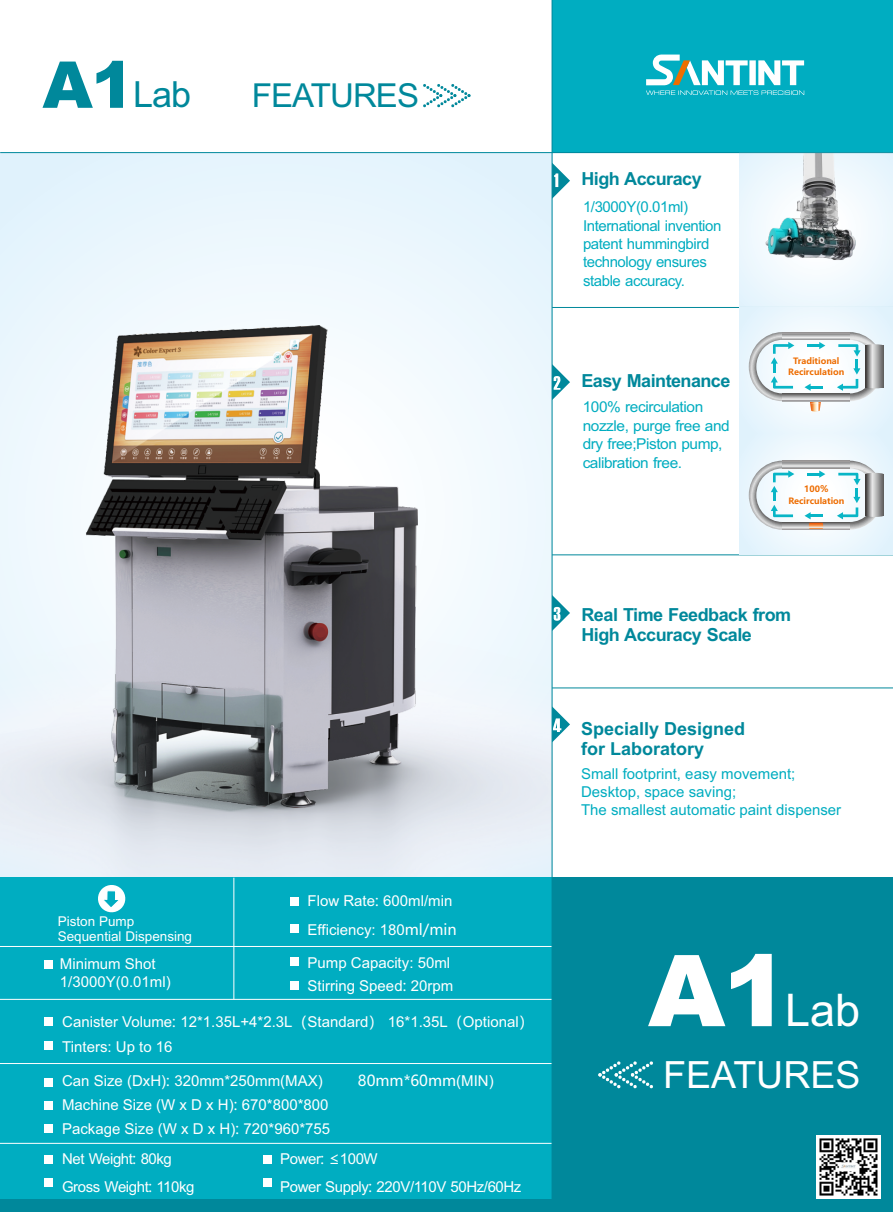
<style>
.page{position:relative;width:893px;height:1212px;background:#fff}
.page>*{position:absolute;margin:0;border:0;box-sizing:border-box;transform-origin:0 0}
.t1{font:45px "Arial";color:#fff}
.t2{font:37.5px "Arial";color:#fff}
.t3{font:36px "Arial";color:#00889b}
.t4{font:33px "Arial";letter-spacing:-.03em;color:#00889b}
.t5{font:700 18px/20.1px "Arial";letter-spacing:-.03em;color:#00889b}
.t6{font:700 18px/20.1px "Arial";color:#00889b}
.t7{font:15px/18.5px "Arial";color:#fff}
.t8{font:15px/18.5px "Arial";letter-spacing:-.03em;color:#00adc0}
.t9{font:15px/18.5px "Arial";color:#00adc0}
.t10{font:15px/28.5px "Arial";letter-spacing:-.03em;color:#fff}
.t11{font:15px "Microsoft Ya Hei";color:#fff}
.t12{font:13.5px/15.1px "Arial";color:#fff}
.t13{font:700 8.55px/11.2px "Microsoft Ya Hei";color:#ed6c00;text-align:center}
.s1{font-family:"Microsoft Ya Hei"}
.s2{font-family:"Arial"}
.s3{font-size:9.15px}
</style>
<div class="page">
<svg style="left:0;top:152px;width:552px;height:725px;fill:#ebf6fd"></svg>
<img style="left:42px;top:325px;width:410px;height:492px">
<div style="left:0;top:878px;width:653px;height:334px;background:#00adc1"></div>
<div style="left:552px;top:877px;width:341px;height:334px;background:#00889b"></div>
<div style="left:0;top:1199px;width:893px;height:13px;background:#00889b"></div>
<svg style="left:98px;top:885px;width:28px;height:28px"></svg>
<hr style="left:0;top:946px;width:552px;height:1px;background:#fff">
<hr style="left:233px;top:878px;width:1px;height:121px;background:#fff">
<hr style="left:0;top:1063px;width:552px;height:1px;background:#fff">
<hr style="left:0;top:1143px;width:552px;height:1px;background:#fff">
<hr style="left:0;top:999px;width:552px;height:1px;background:#fff">
<div style="left:44px;top:1017px;width:9px;height:9px;background:#fff"></div>
<div style="left:44px;top:1041px;width:9px;height:8px;background:#fff"></div>
<div style="left:44px;top:1078px;width:9px;height:9px;background:#fff"></div>
<div style="left:44px;top:1101px;width:9px;height:9px;background:#fff"></div>
<div style="left:44px;top:1124px;width:9px;height:9px;background:#fff"></div>
<div style="left:290px;top:958px;width:9px;height:8px;background:#fff"></div>
<div style="left:290px;top:981px;width:9px;height:9px;background:#fff"></div>
<div style="left:290px;top:897px;width:9px;height:8px;background:#fff"></div>
<div style="left:290px;top:924px;width:9px;height:8px;background:#fff"></div>
<div style="left:44px;top:1155px;width:9px;height:9px;background:#fff"></div>
<div style="left:44px;top:1178px;width:9px;height:9px;background:#fff"></div>
<div style="left:264px;top:1155px;width:8px;height:9px;background:#fff"></div>
<div style="left:264px;top:1178px;width:8px;height:9px;background:#fff"></div>
<svg style="left:553px;top:163px;width:17px;height:35px"></svg>
<svg style="left:553px;top:365px;width:17px;height:34px"></svg>
<hr style="left:552px;top:554px;width:341px;height:1px;background:#00889b">
<div style="left:552px;top:0;width:341px;height:152px;background:#00adc1"></div>
<svg style="left:646px;top:54px;width:158px;height:41px"></svg>
<hr style="left:552px;top:0;width:1px;height:1212px;background:#00889b">
<div style="left:44px;top:960px;width:9px;height:9px;background:#fff"></div>
<svg style="left:552px;top:595px;width:18px;height:36px"></svg>
<div style="left:740px;top:153px;width:153px;height:154px;background:#edf8fd"></div>
<img style="left:763px;top:153px;width:96px;height:113px">
<svg style="left:552px;top:706px;width:18px;height:36px"></svg>
<hr style="left:552px;top:307px;width:341px;height:1px;background:#00889b">
<hr style="left:0;top:152px;width:893px;height:1px;background:#00889b">
<hr style="left:552px;top:687px;width:341px;height:1px;background:#00889b">
<svg style="left:43px;top:61px;width:80px;height:47px"></svg>
<svg style="left:423px;top:84px;width:48px;height:23px"></svg>
<svg style="left:648px;top:955px;width:77px;height:71px"></svg>
<svg style="left:731px;top:954px;width:41px;height:72px"></svg>
<svg style="left:598px;top:1061px;width:55px;height:27px"></svg>
<svg style="left:739px;top:308px;width:154px;height:125px"></svg>
<svg style="left:739px;top:433px;width:154px;height:121px"></svg>
<svg style="left:810px;top:403px;width:11px;height:9px"></svg>
<svg style="left:794px;top:393px;width:43px;height:8px"></svg>
<svg style="left:794px;top:332px;width:43px;height:8px"></svg>
<svg style="left:804px;top:384px;width:18px;height:7px"></svg>
<svg style="left:808px;top:342px;width:17px;height:7px"></svg>
<svg style="left:749px;top:332px;width:45px;height:69px"></svg>
<svg style="left:837px;top:332px;width:46px;height:69px"></svg>
<svg style="left:808px;top:470px;width:17px;height:8px"></svg>
<svg style="left:837px;top:461px;width:46px;height:69px"></svg>
<svg style="left:749px;top:461px;width:45px;height:69px"></svg>
<svg style="left:782px;top:522px;width:68px;height:8px"></svg>
<svg style="left:782px;top:461px;width:68px;height:7px"></svg>
<svg style="left:804px;top:512px;width:19px;height:17px"></svg>
<img style="left:817px;top:1135px;width:63px;height:64px">
<h3 class="t3" style="left:133px;top:81px;width:60px">Lab</h3>
<h3 class="t4" style="left:252px;top:83px;width:169px">FEATURES</h3>
<p class="t7" style="left:308px;top:888px;width:151px;line-height:28.2px">Flow Rate<span class="s1">:</span> 600ml/min<br>Efficiency: 180<span class="s1">ml/min</span></p>
<p class="t7" style="left:308px;top:952px;width:147px;line-height:23px">Pump Capacity: 50ml<br>Stirring Speed<span class="s1">:</span> 20rpm</p>
<p class="t7" style="left:62px;top:1010px;width:473px;line-height:24.9px">Canister Volume<span class="s1">:</span> 12*1.35L+4*2.3L<span class="s1">（</span>Standard<span class="s1">）</span> 16*1.35L<span class="s1">（</span>Optional<span class="s1">）<br></span>Tinters: Up to 16</p>
<p class="t7" style="left:62px;top:1073px;width:262px">Can Size (DxH)<span class="s1">:</span> 320mm*250mm(MAX)</p>
<p class="t11" style="left:358px;top:1074px;width:137px">80mm*60mm<span class="s2">(MIN)</span></p>
<p class="t7" style="left:62px;top:1094px;width:270px;line-height:24px">Machine Size (W x D x H)<span class="s1">:</span> 670*800*800<br>Package Size (W x D x H)<span class="s1">:</span> 720*960*755</p>
<p class="t10" style="left:62px;top:1145px;width:134px">Net Weight<span class="s1">:</span> 80kg<br>Gross Weight<span class="s1">:</span> 110kg</p>
<p class="t10" style="left:280px;top:1146px;width:243px">Power<span class="s1">: ≤</span>100W<br>Power Supply<span class="s1">:</span> 220V/110V 50Hz/60Hz</p>
<p class="t12" style="left:58px;top:915px;width:136px">Piston Pump<br>Sequential Dispensing</p>
<p class="t7" style="left:60px;top:955px;width:112px">Minimum Shot<br>1/3000Y(0.01ml)</p>
<p class="t5" style="left:581px;top:171px;width:122px">High Accuracy</p>
<p class="t8" style="left:583px;top:199px;width:140px">1/3000Y(0.01ml)<br>International invention patent hummingbird technology ensures stable accuracy.</p>
<p class="t5" style="left:581px;top:372px;width:150px">Easy Maintenance</p>
<p class="t8" style="left:583px;top:399px;width:149px">100% recirculation nozzle, purge free and dry free;Piston pump, calibration free.</p>
<p class="t13" style="left:788px;top:355px;width:58px">Traditional<br>Recirculation</p>
<p class="t13" style="left:788px;top:484px;width:58px">100<span class="s3">%<br></span>Recirculation</p>
<p class="t5" style="left:581px;top:607px;width:211px">Real Time Feedback from<br>High Accuracy Scale</p>
<p class="t6" style="left:581px;top:720px;width:166px">Specially Designed for Laboratory</p>
<p class="t9" style="left:581px;top:765px;width:262px">Small footprint, easy movement;<br>Desktop, space saving;<br>The smallest automatic paint dispenser</p>
<h1 class="t1" style="left:785px;top:993px;width:77px">Lab</h1>
<h2 class="t2" style="left:663px;top:1061px;width:199px">FEATURES</h2>
</div>
